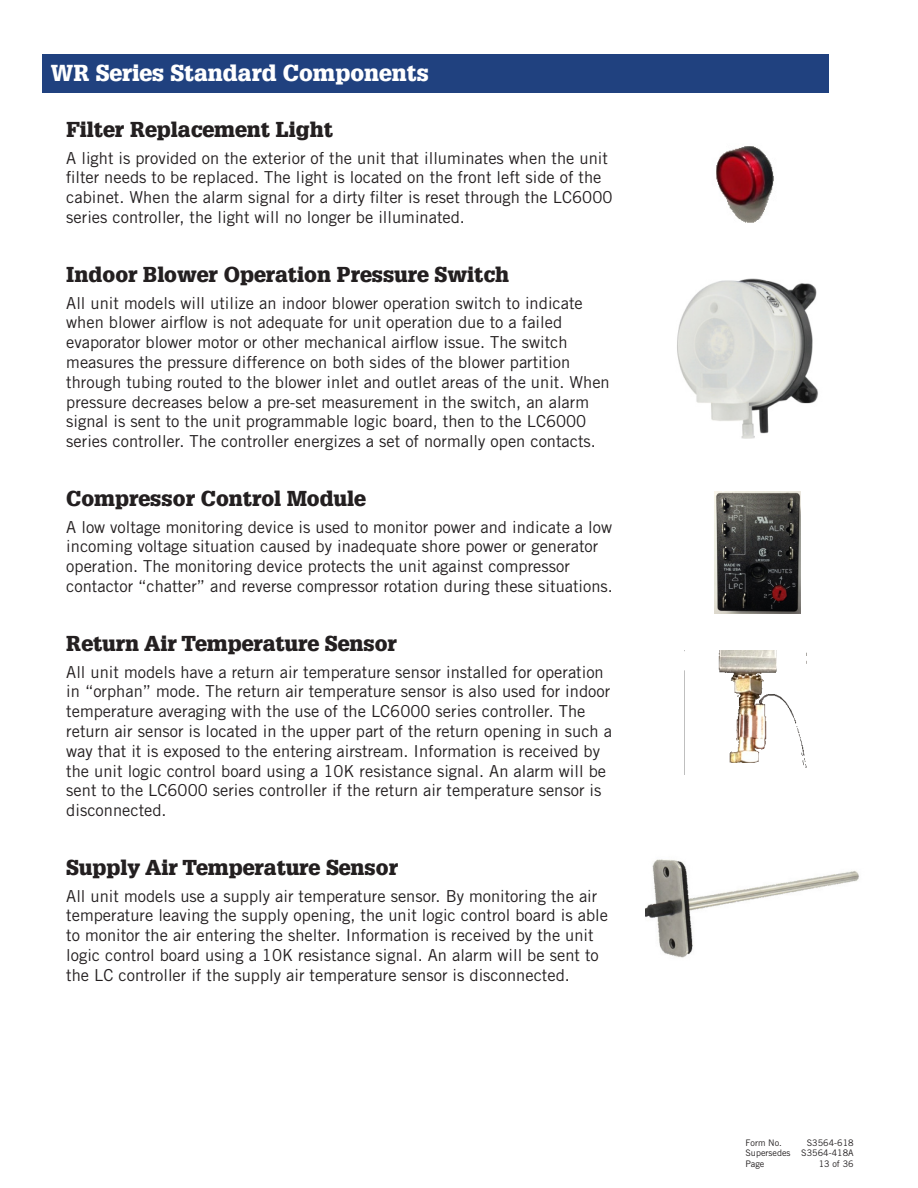
<style>
.page{position:relative;width:918px;height:1188px;background:#fff}
.page>*{position:absolute;margin:0;border:0;box-sizing:border-box;transform-origin:0 0}
.t1{font:900 22.5px "Glypha 75";color:#fff}
.t2{font:900 21px "Glypha 75";color:#231f20}
.t3{font:16.5px/19.8px "Trade Gothic LT Std";color:#231f20}
.t4{font:9px/10.5px "Trade Gothic LT Std";color:#231f20;text-align:justify}
</style>
<div class="page">
<img style="left:677px;top:278px;width:141px;height:161px">
<img style="left:715px;top:491px;width:85px;height:122px">
<img style="left:645px;top:859px;width:214px;height:99px">
<img style="left:716px;top:146px;width:58px;height:77px">
<img style="left:718px;top:650px;width:88px;height:118px">
<div style="left:43px;top:54px;width:786px;height:39px;background:#20417f"></div>
<p class="t1" style="left:51px;top:59px;width:379px">WR Series Standard Components</p>
<p class="t2" style="left:66px;top:117px;width:268px">Filter Replacement Light</p>
<p class="t3" style="left:66px;top:148px;width:548px">A light is provided on the exterior of the unit that illuminates when the unit filter needs to be replaced. The light is located on the front left side of the cabinet. When the alarm signal for a dirty filter is reset through the LC6000 series controller, the light will no longer be illuminated.</p>
<p class="t2" style="left:66px;top:262px;width:444px">Indoor Blower Operation Pressure Switch</p>
<p class="t3" style="left:66px;top:293px;width:545px">All unit models will utilize an indoor blower operation switch to indicate when blower airflow is not adequate for unit operation due to a failed evaporator blower motor or other mechanical airflow issue. The switch measures the pressure difference on both sides of the blower partition through tubing routed to the blower inlet and outlet areas of the unit. When pressure decreases below a pre-set measurement in the switch, an alarm signal is sent to the unit programmable logic board, then to the LC6000 series controller. The controller energizes a set of normally open contacts.</p>
<p class="t2" style="left:66px;top:486px;width:301px">Compressor Control Module</p>
<p class="t3" style="left:66px;top:517px;width:548px">A low voltage monitoring device is used to monitor power and indicate a low incoming voltage situation caused by inadequate shore power or generator operation. The monitoring device protects the unit against compressor contactor “chatter” and reverse compressor rotation during these situations.</p>
<p class="t2" style="left:66px;top:631px;width:332px">Return Air Temperature Sensor</p>
<p class="t3" style="left:66px;top:662px;width:547px">All unit models have a return air temperature sensor installed for operation in “orphan” mode. The return air temperature sensor is also used for indoor temperature averaging with the use of the LC6000 series controller. The return air sensor is located in the upper part of the return opening in such a way that it is exposed to the entering airstream. Information is received by the unit logic control board using a 10K resistance signal. An alarm will be sent to the LC6000 series controller if the return air temperature sensor is disconnected.</p>
<p class="t2" style="left:66px;top:855px;width:333px">Supply Air Temperature Sensor</p>
<p class="t3" style="left:66px;top:886px;width:543px">All unit models use a supply air temperature sensor. By monitoring the air temperature leaving the supply opening, the unit logic control board is able to monitor the air entering the shelter. Information is received by the unit logic control board using a 10K resistance signal. An alarm will be sent to the LC controller if the supply air temperature sensor is disconnected.</p>
<p class="t4" style="left:746px;top:1137px;width:110px;text-indent:61px">S3564-618<br>Supersedes S3564-418A Page</p>
<p class="t4" style="left:746px;top:1137px;width:38px">Form No.</p>
<p class="t4" style="left:819px;top:1158px;width:36px">13 of 36</p>
</div>
